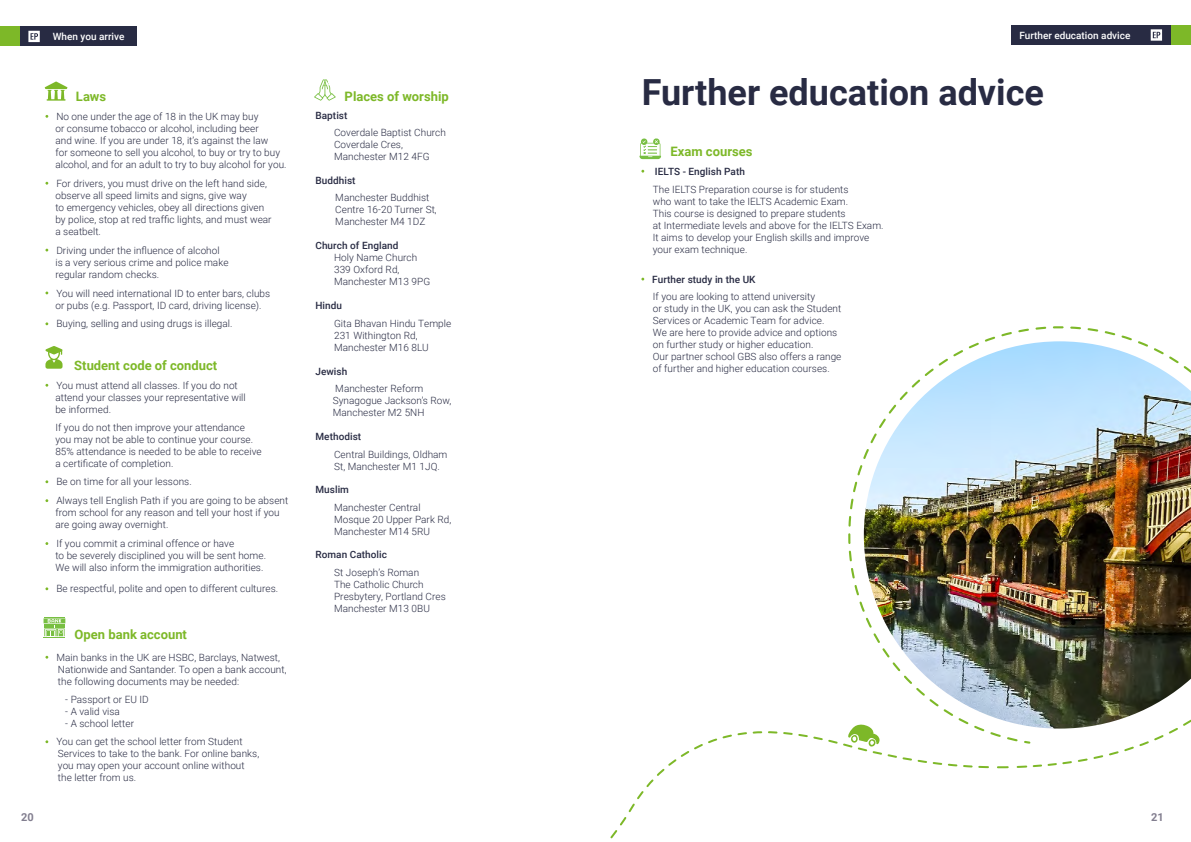
<style>
.page{position:relative;width:1191px;height:842px;background:#fff}
.page>*{position:absolute;margin:0;border:0;box-sizing:border-box;transform-origin:0 0}
.t1{font:700 36px "Roboto";color:#282b43}
.t2{font:700 13px "Roboto";color:#7db828}
.t3{font:700 11px "Roboto";color:#827e8f}
.t4{font:300 10px/12px "Roboto";letter-spacing:.005em;color:#282b43}
.t5{font:500 10px "Roboto";letter-spacing:.005em;color:#282b43}
.t6{font:500 10px "Roboto";color:#fff}
</style>
<div class="page">
<svg style="left:45px;top:82px;width:23px;height:19px"></svg>
<svg style="left:45px;top:346px;width:18px;height:23px"></svg>
<div style="left:1011px;top:25px;width:160px;height:20px;background:#282b43"></div>
<div style="left:1171px;top:25px;width:20px;height:20px;background:#7db828"></div>
<svg style="left:1150px;top:29px;width:12px;height:12px"></svg>
<div style="left:19px;top:27px;width:118px;height:19px;background:#282b43"></div>
<div style="left:0;top:27px;width:19px;height:19px;background:#7db828"></div>
<svg style="left:28px;top:31px;width:12px;height:11px"></svg>
<svg style="left:314px;top:79px;width:22px;height:22px"></svg>
<svg style="left:44px;top:617px;width:21px;height:21px"></svg>
<img style="left:864px;top:341px;width:327px;height:225px">
<img style="left:610px;top:566px;width:581px;height:273px">
<svg style="left:736px;top:724px;width:241px;height:45px"></svg>
<svg style="left:639px;top:138px;width:22px;height:21px"></svg>
<p class="t6" style="left:53px;top:29px;width:73px">When you arrive</p>
<h2 class="t2" style="left:76px;top:87px;width:32px">Laws</h2>
<p class="t4" style="left:55px;top:110px;width:233px">No one under the age of 18 in the UK may buy<br>or consume tobacco or alcohol, including beer<br>and wine. If you are under 18, it’s against the law<br>for someone to sell you alcohol, to buy or try to buy alcohol, and for an adult to try to buy alcohol for you.</p>
<p class="t4" style="left:55px;top:177px;width:218px">For drivers, you must drive on the left hand side, observe all speed limits and signs, give way<br>to emergency vehicles, obey all directions given by police, stop at red traffic lights, and must wear a seatbelt.</p>
<p class="t4" style="left:55px;top:244px;width:175px">Driving under the influence of alcohol is a very serious crime and police make regular random checks.</p>
<p class="t4" style="left:55px;top:287px;width:216px">You will need international ID to enter bars, clubs or pubs (e.g. Passport, ID card, driving license).</p>
<p class="t4" style="left:56px;top:318px;width:178px">Buying, selling and using drugs is illegal.</p>
<h2 class="t2" style="left:74px;top:356px;width:145px">Student code of conduct</h2>
<p class="t4" style="left:55px;top:379px;width:192px">You must attend all classes. If you do not attend your classes your representative will be informed.</p>
<p class="t4" style="left:55px;top:421px;width:208px">If you do not then improve your attendance you may not be able to continue your course.<br>85% attendance is needed to be able to receive a certificate of completion.</p>
<p class="t4" style="left:56px;top:472px;width:233px;line-height:18.9px">Be on time for all your lessons.<br>Always tell English Path if you are going to be absent</p>
<p class="t4" style="left:55px;top:506px;width:226px">from school for any reason and tell your host if you are going away overnight.</p>
<p class="t4" style="left:55px;top:537px;width:212px">If you commit a criminal offence or have<br>to be severely disciplined you will be sent home.<br>We will also inform the immigration authorities.</p>
<p class="t4" style="left:56px;top:582px;width:223px">Be respectful, polite and open to different cultures.</p>
<h2 class="t2" style="left:75px;top:625px;width:114px">Open bank account</h2>
<p class="t4" style="left:56px;top:651px;width:232px">Main banks in the UK are HSBC, Barclays, Natwest,<br>Nationwide and Santander. To open a bank account, the following documents may be needed:</p>
<p class="t4" style="left:65px;top:693px;width:85px">- Passport or EU ID</p>
<p class="t4" style="left:65px;top:705px;width:56px">- A valid visa</p>
<p class="t4" style="left:56px;top:713px;width:188px;line-height:18.9px;text-indent:9px">- A school letter<br>You can get the school letter from Student</p>
<p class="t4" style="left:58px;top:747px;width:203px">Services to take to the bank. For online banks, you may open your account online without the letter from us.</p>
<h2 class="t2" style="left:344px;top:87px;width:106px">Places of worship</h2>
<p class="t5" style="left:315px;top:108px;width:34px">Baptist</p>
<p class="t4" style="left:334px;top:127px;width:113px">Coverdale Baptist Church<br>Coverdale Cres,<br>Manchester M12 4FG</p>
<p class="t5" style="left:315px;top:173px;width:42px">Buddhist</p>
<p class="t4" style="left:335px;top:192px;width:103px">Manchester Buddhist<br>Centre 16-20 Turner St,<br>Manchester M4 1DZ</p>
<p class="t5" style="left:315px;top:239px;width:84px">Church of England</p>
<p class="t4" style="left:334px;top:252px;width:98px">Holy Name Church<br>339 Oxford Rd,<br>Manchester M13 9PG</p>
<p class="t5" style="left:315px;top:298px;width:28px">Hindu</p>
<p class="t4" style="left:334px;top:317px;width:119px">Gita Bhavan Hindu Temple<br>231 Withington Rd,<br>Manchester M16 8LU</p>
<p class="t5" style="left:315px;top:364px;width:33px">Jewish</p>
<p class="t4" style="left:333px;top:382px;width:120px">Manchester Reform<br>Synagogue Jackson’s Row,<br>Manchester M2 5NH</p>
<p class="t5" style="left:315px;top:430px;width:47px">Methodist</p>
<p class="t4" style="left:334px;top:448px;width:115px">Central Buildings, Oldham<br>St, Manchester M1 1JQ.</p>
<p class="t5" style="left:315px;top:483px;width:35px">Muslim</p>
<p class="t4" style="left:334px;top:501px;width:119px">Manchester Central<br>Mosque 20 Upper Park Rd,<br>Manchester M14 5RU</p>
<p class="t5" style="left:315px;top:548px;width:73px">Roman Catholic</p>
<p class="t4" style="left:334px;top:566px;width:113px">St Joseph’s Roman<br>The Catholic Church<br>Presbytery, Portland Cres<br>Manchester M13 0BU</p>
<p class="t6" style="left:1019px;top:28px;width:112px">Further education advice</p>
<h1 class="t1" style="left:641px;top:67px;width:404px">Further education advice</h1>
<h2 class="t2" style="left:670px;top:142px;width:83px">Exam courses</h2>
<p class="t5" style="left:655px;top:164px;width:91px">IELTS - English Path</p>
<p class="t4" style="left:653px;top:183px;width:232px">The IELTS Preparation course is for students<br>who want to take the IELTS Academic Exam.<br>This course is designed to prepare students<br>at Intermediate levels and above for the IELTS Exam.<br>It aims to develop your English skills and improve your exam technique.</p>
<p class="t5" style="left:652px;top:272px;width:105px">Further study in the UK</p>
<p class="t4" style="left:653px;top:290px;width:190px">If you are looking to attend university<br>or study in the UK, you can ask the Student Services or Academic Team for advice.<br>We are here to provide advice and options on further study or higher education.<br>Our partner school GBS also offers a range of further and higher education courses.</p>
<p class="t3" style="left:21px;top:810px;width:14px">20</p>
<p class="t3" style="left:1151px;top:810px;width:14px">21</p>
</div>
